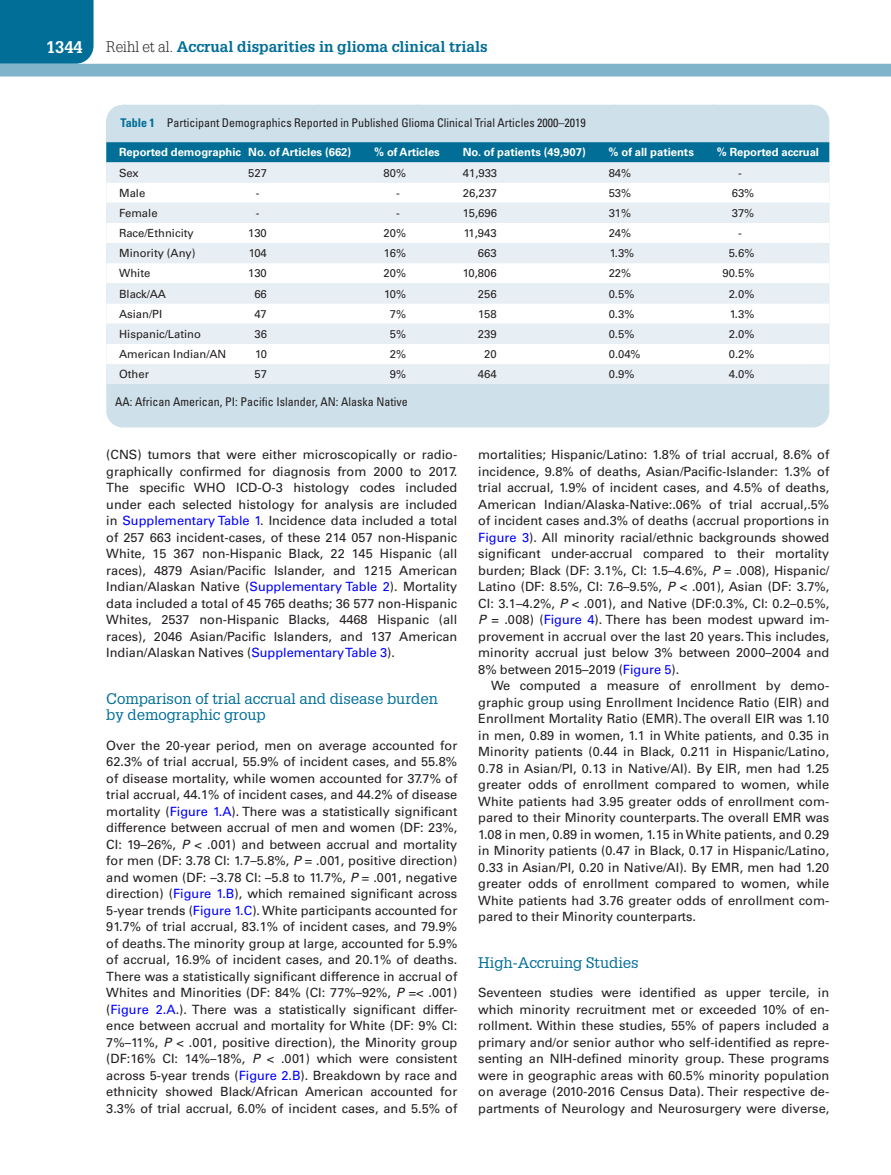
<style>
.page{position:relative;width:891px;height:1175px;background:#fff}
.page>*{position:absolute;margin:0;border:0;box-sizing:border-box;transform-origin:0 0}
.t1{font:700 16.5px "Glypha LT Std";color:#fff}
.t2{font:15px/16.5px "Glypha LT Std";color:#006e96}
.t3{font:700 15px "Glypha LT Std";color:#006e96}
.t4{font:12.75px/16.5px "Univers LT Std";color:#231f20;text-align:justify}
.t5{font:condensed 12px "Univers LT Std";color:#231f20}
.t6{font:11.25px "Univers LT Std";color:#231f20}
.t7{font:700 11.25px "Univers LT Std";color:#fff}
.s1{font-weight:300;color:#231f20}
.s2{font-weight:700;color:#006e96}
.s3{color:#00f}
.s4{font-style:italic}
</style>
<div class="page">
<div style="left:0;top:0;width:94px;height:64px;background:#006e96"></div>
<div style="left:0;top:64px;width:891px;height:12px;background:#7fb4ca"></div>
<div style="left:106px;top:105px;width:723px;height:322px;background:#cee0ea;border-radius:16px"></div>
<svg style="left:106px;top:105px;width:723px;height:57px"></svg>
<div style="left:106px;top:162px;width:723px;height:222px;background:#e8eff4"></div>
<svg style="left:106px;top:182px;width:723px;height:182px;background:#f4f7f9"></svg>
<p class="t1" style="left:46px;top:37px;width:38px">1344</p>
<p class="t3" style="left:106px;top:37px;width:383px"><span class="s1">Reihl et al.</span> Accrual disparities in glioma clinical trials</p>
<p class="t5" style="left:121px;top:115px;width:467px"><span class="s2">Table 1</span> Participant Demographics Reported in Published Glioma Clinical Trial Articles 2000–2019</p>
<p class="t7" style="left:119px;top:146px;width:234px">Reported demographic No. of Articles (662)</p>
<p class="t7" style="left:374px;top:146px;width:67px">% of Articles</p>
<p class="t7" style="left:463px;top:146px;width:124px">No. of patients (49,907)</p>
<p class="t7" style="left:609px;top:146px;width:87px">% of all patients</p>
<p class="t7" style="left:717px;top:146px;width:104px">% Reported accrual</p>
<p class="t6" style="left:119px;top:166px;width:21px">Sex</p>
<p class="t6" style="left:248px;top:166px;width:20px">527</p>
<p class="t6" style="left:384px;top:166px;width:24px">80%</p>
<p class="t6" style="left:463px;top:166px;width:36px">41,933</p>
<p class="t6" style="left:609px;top:166px;width:24px">84%</p>
<p class="t6" style="left:738px;top:166px;width:5px">-</p>
<p class="t6" style="left:119px;top:186px;width:28px">Male</p>
<p class="t6" style="left:256px;top:186px;width:5px">-</p>
<p class="t6" style="left:396px;top:186px;width:5px">-</p>
<p class="t6" style="left:463px;top:186px;width:36px">26,237</p>
<p class="t6" style="left:609px;top:186px;width:24px">53%</p>
<p class="t6" style="left:732px;top:186px;width:24px">63%</p>
<p class="t6" style="left:119px;top:206px;width:40px">Female</p>
<p class="t6" style="left:256px;top:206px;width:5px">-</p>
<p class="t6" style="left:396px;top:206px;width:5px">-</p>
<p class="t6" style="left:463px;top:206px;width:36px">15,696</p>
<p class="t6" style="left:609px;top:206px;width:24px">31%</p>
<p class="t6" style="left:732px;top:206px;width:24px">37%</p>
<p class="t6" style="left:119px;top:226px;width:76px">Race/Ethnicity</p>
<p class="t6" style="left:248px;top:226px;width:20px">130</p>
<p class="t6" style="left:384px;top:226px;width:24px">20%</p>
<p class="t6" style="left:464px;top:226px;width:34px">11,943</p>
<p class="t6" style="left:609px;top:226px;width:24px">24%</p>
<p class="t6" style="left:738px;top:226px;width:5px">-</p>
<p class="t6" style="left:119px;top:246px;width:78px">Minority (Any)</p>
<p class="t6" style="left:249px;top:246px;width:20px">104</p>
<p class="t6" style="left:384px;top:246px;width:24px">16%</p>
<p class="t6" style="left:478px;top:246px;width:20px">663</p>
<p class="t6" style="left:610px;top:246px;width:26px">1.3%</p>
<p class="t6" style="left:729px;top:246px;width:27px">5.6%</p>
<p class="t6" style="left:119px;top:267px;width:33px">White</p>
<p class="t6" style="left:248px;top:267px;width:20px">130</p>
<p class="t6" style="left:384px;top:267px;width:24px">20%</p>
<p class="t6" style="left:463px;top:267px;width:35px">10,806</p>
<p class="t6" style="left:609px;top:267px;width:24px">22%</p>
<p class="t6" style="left:722px;top:267px;width:33px">90.5%</p>
<p class="t6" style="left:119px;top:287px;width:48px">Black/AA</p>
<p class="t6" style="left:254px;top:287px;width:14px">66</p>
<p class="t6" style="left:384px;top:287px;width:23px">10%</p>
<p class="t6" style="left:478px;top:287px;width:20px">256</p>
<p class="t6" style="left:609px;top:287px;width:27px">0.5%</p>
<p class="t6" style="left:729px;top:287px;width:27px">2.0%</p>
<p class="t6" style="left:119px;top:307px;width:45px">Asian/PI</p>
<p class="t6" style="left:254px;top:307px;width:14px">47</p>
<p class="t6" style="left:390px;top:307px;width:18px">7%</p>
<p class="t6" style="left:478px;top:307px;width:20px">158</p>
<p class="t6" style="left:609px;top:307px;width:27px">0.3%</p>
<p class="t6" style="left:730px;top:307px;width:26px">1.3%</p>
<p class="t6" style="left:119px;top:327px;width:83px">Hispanic/Latino</p>
<p class="t6" style="left:254px;top:327px;width:14px">36</p>
<p class="t6" style="left:390px;top:327px;width:18px">5%</p>
<p class="t6" style="left:478px;top:327px;width:20px">239</p>
<p class="t6" style="left:609px;top:327px;width:27px">0.5%</p>
<p class="t6" style="left:729px;top:327px;width:27px">2.0%</p>
<p class="t6" style="left:119px;top:347px;width:109px">American Indian/AN</p>
<p class="t6" style="left:255px;top:347px;width:13px">10</p>
<p class="t6" style="left:390px;top:347px;width:18px">2%</p>
<p class="t6" style="left:484px;top:347px;width:14px">20</p>
<p class="t6" style="left:609px;top:347px;width:33px">0.04%</p>
<p class="t6" style="left:729px;top:347px;width:27px">0.2%</p>
<p class="t6" style="left:119px;top:367px;width:32px">Other</p>
<p class="t6" style="left:254px;top:367px;width:14px">57</p>
<p class="t6" style="left:390px;top:367px;width:18px">9%</p>
<p class="t6" style="left:478px;top:367px;width:20px">464</p>
<p class="t6" style="left:609px;top:367px;width:27px">0.9%</p>
<p class="t6" style="left:729px;top:367px;width:27px">4.0%</p>
<p class="t5" style="left:115px;top:394px;width:294px">AA: African American, PI: Pacific Islander, AN: Alaska Native</p>
<p class="t4" style="left:106px;top:446px;width:353px">(CNS) tumors that were either microscopically or radio&shy;graphically confirmed for diagnosis from 2000 to 2017.<br>The specific WHO ICD-O-3 histology codes included under each selected histology for analysis are included in <span class="s3">Supplementary Table 1</span>. Incidence data included a total of 257 663 incident-cases, of these 214 057 non-Hispanic White, 15 367 non-Hispanic Black, 22 145 Hispanic (all races), 4879 Asian/Pacific Islander, and 1215 American Indian/Alaskan Native (<span class="s3">Supplementary Table 2</span>). Mortality data included a total of 45 765 deaths; 36 577 non-Hispanic Whites, 2537 non-Hispanic Blacks, 4468 Hispanic (all races), 2046 Asian/Pacific Islanders, and 137 American Indian/Alaskan Natives (<span class="s3">Supplementary Table 3</span>).</p>
<p class="t2" style="left:106px;top:690px;width:333px">Comparison of trial accrual and disease burden by demographic group</p>
<p class="t4" style="left:106px;top:737px;width:353px">Over the 20-year period, men on average accounted for 62.3% of trial accrual, 55.9% of incident cases, and 55.8% of disease mortality, while women accounted for 37.7% of trial accrual, 44.1% of incident cases, and 44.2% of disease mortality (<span class="s3">Figure 1.A</span>). There was a statistically significant difference between accrual of men and women (DF: 23%, CI: 19–26%, <span class="s4">P</span> &lt; .001) and between accrual and mortality for men (DF: 3.78 CI: 1.7–5.8%, <span class="s4">P</span> = .001, positive direction) and women (DF: –3.78 CI: –5.8 to 11.7%, <span class="s4">P</span> = .001, negative direction) (<span class="s3">Figure 1.B</span>), which remained significant across 5-year trends (<span class="s3">Figure 1.C</span>). White participants accounted for 91.7% of trial accrual, 83.1% of incident cases, and 79.9% of deaths. The minority group at large, accounted for 5.9% of accrual, 16.9% of incident cases, and 20.1% of deaths.<br>There was a statistically significant difference in accrual of Whites and Minorities (DF: 84% (CI: 77%–92%, <span class="s4">P</span> =&lt; .001) (<span class="s3">Figure 2.A</span>.). There was a statistically significant differ&shy;ence between accrual and mortality for White (DF: 9% CI:<br>7%–11%, <span class="s4">P</span> &lt; .001, positive direction), the Minority group (DF:16% CI: 14%–18%, <span class="s4">P</span> &lt; .001) which were consistent across 5-year trends (<span class="s3">Figure 2.B</span>). Breakdown by race and ethnicity showed Black/African American accounted for 3.3% of trial accrual, 6.0% of incident cases, and 5.5% of</p>
<p class="t4" style="left:478px;top:446px;width:353px">mortalities; Hispanic/Latino: 1.8% of trial accrual, 8.6% of incidence, 9.8% of deaths, Asian/Pacific-Islander: 1.3% of trial accrual, 1.9% of incident cases, and 4.5% of deaths, American Indian/Alaska-Native:.06% of trial accrual,.5% of incident cases and.3% of deaths (accrual proportions in <span class="s3">Figure 3</span>). All minority racial/ethnic backgrounds showed significant under-accrual compared to their mortality burden; Black (DF: 3.1%, CI: 1.5–4.6%, <span class="s4">P</span> = .008), Hispanic/ Latino (DF: 8.5%, CI: 7.6–9.5%, <span class="s4">P</span> &lt; .001), Asian (DF: 3.7%, CI: 3.1–4.2%, <span class="s4">P</span> &lt; .001), and Native (DF:0.3%, CI: 0.2–0.5%, <span class="s4">P</span> = .008) (<span class="s3">Figure 4</span>). There has been modest upward im&shy;provement in accrual over the last 20 years. This includes, minority accrual just below 3% between 2000–2004 and 8% between 2015–2019 (<span class="s3">Figure 5</span>).</p>
<p class="t4" style="left:478px;top:677px;width:353px;text-indent:13px">We computed a measure of enrollment by demo&shy;graphic group using Enrollment Incidence Ratio (EIR) and Enrollment Mortality Ratio (EMR). The overall EIR was 1.10 in men, 0.89 in women, 1.1 in White patients, and 0.35 in Minority patients (0.44 in Black, 0.211 in Hispanic/Latino, 0.78 in Asian/PI, 0.13 in Native/AI). By EIR, men had 1.25 greater odds of enrollment compared to women, while White patients had 3.95 greater odds of enrollment com&shy;pared to their Minority counterparts. The overall EMR was 1.08 in men, 0.89 in women, 1.15 in White patients, and 0.29 in Minority patients (0.47 in Black, 0.17 in Hispanic/Latino, 0.33 in Asian/PI, 0.20 in Native/AI). By EMR, men had 1.20 greater odds of enrollment compared to women, while White patients had 3.76 greater odds of enrollment com&shy;pared to their Minority counterparts.</p>
<p class="t2" style="left:478px;top:954px;width:162px">High-Accruing Studies</p>
<p class="t4" style="left:478px;top:984px;width:353px">Seventeen studies were identified as upper tercile, in which minority recruitment met or exceeded 10% of en&shy;rollment. Within these studies, 55% of papers included a primary and/or senior author who self-identified as repre&shy;senting an NIH-defined minority group. These programs were in geographic areas with 60.5% minority population on average (2010-2016 Census Data). Their respective de&shy;partments of Neurology and Neurosurgery were diverse,</p>
</div>
